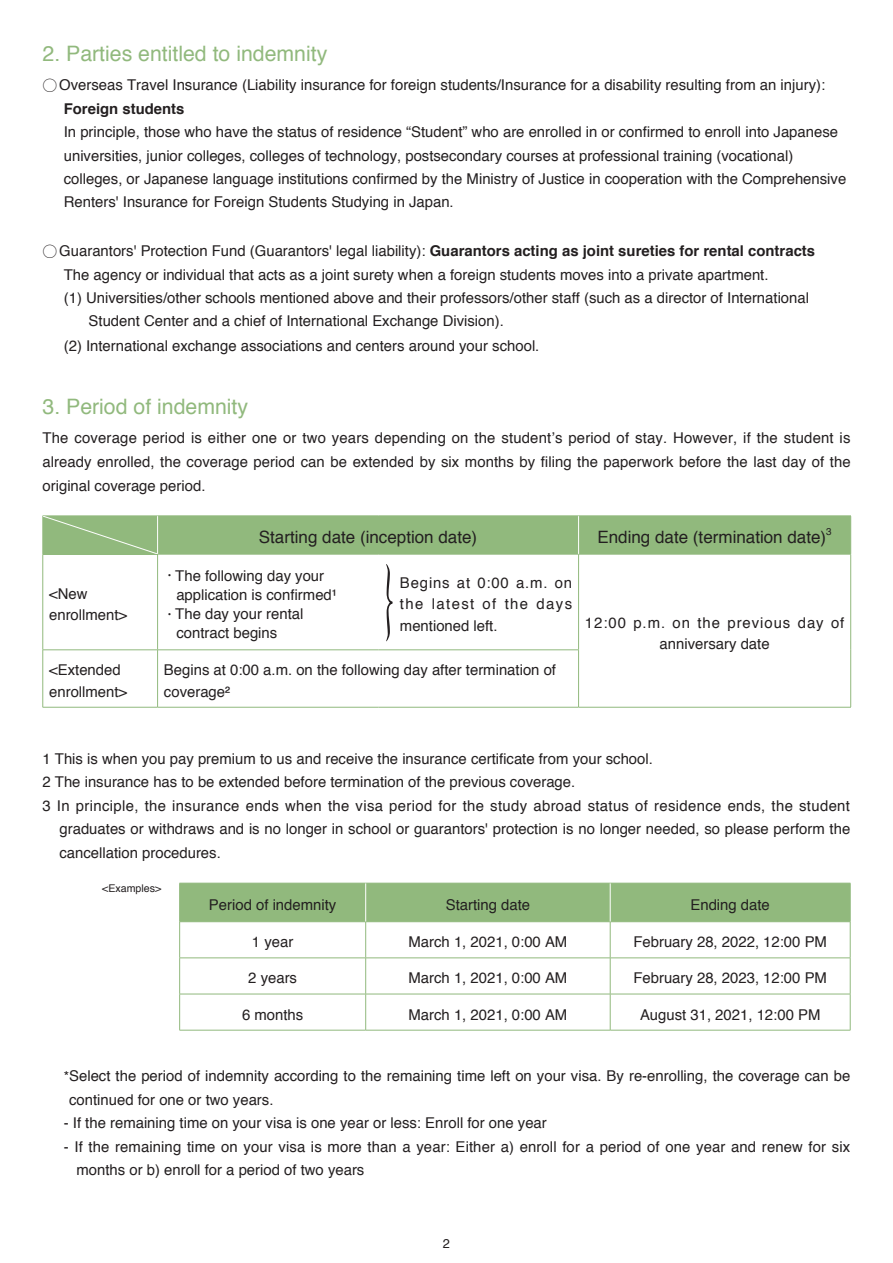
<style>
.page{position:relative;width:893px;height:1263px;background:#fff}
.page>*{position:absolute;margin:0;border:0;box-sizing:border-box;transform-origin:0 0}
.t1{font:21.3px "Helvetica";color:#91b97d}
.t2{font:16.95px "Helvetica";color:#231f20}
.t3{font:14.85px/23.4px "Helvetica";color:#231f20}
.t4{font:14.85px "Helvetica";letter-spacing:.025em;color:#231f20}
.t5{font:14.85px/21.3px "Helvetica";letter-spacing:.065em;color:#231f20;text-align:center}
.t6{font:12.75px "Helvetica";color:#231f20}
.t7{font:10.65px "Helvetica";color:#231f20}
.t8{font:9.9px "Helvetica";color:#231f20}
.s1{font-family:"Koz Go Pro";font-weight:300}
.s2{font-weight:700}
.s3{font-family:"Koz Min Pr 6 N";font-size:12.75px}
.s4{font-size:13.8px}
</style>
<div class="page">
<hr style="left:43px;top:554px;width:1px;height:95px;background:#91b97d">
<hr style="left:157px;top:554px;width:1px;height:95px;background:#91b97d">
<hr style="left:578px;top:554px;width:1px;height:95px;background:#91b97d">
<hr style="left:850px;top:554px;width:1px;height:96px;background:#91b97d">
<hr style="left:850px;top:650px;width:1px;height:57px;background:#91b97d">
<hr style="left:43px;top:650px;width:1px;height:57px;background:#91b97d">
<hr style="left:43px;top:649px;width:115px;height:1px;background:#91b97d">
<hr style="left:158px;top:649px;width:221px;height:1px;background:#91b97d">
<svg style="left:379px;top:649px;width:21px;height:1px"></svg>
<hr style="left:400px;top:649px;width:179px;height:1px;background:#91b97d">
<hr style="left:157px;top:650px;width:1px;height:57px;background:#91b97d">
<hr style="left:43px;top:707px;width:115px;height:1px;background:#91b97d">
<hr style="left:158px;top:707px;width:221px;height:1px;background:#91b97d">
<svg style="left:379px;top:707px;width:21px;height:1px"></svg>
<hr style="left:400px;top:707px;width:179px;height:1px;background:#91b97d">
<hr style="left:578px;top:650px;width:1px;height:57px;background:#91b97d">
<hr style="left:579px;top:707px;width:272px;height:1px;background:#91b97d">
<div style="left:43px;top:516px;width:808px;height:39px;background:#91b97d"></div>
<svg style="left:386px;top:564px;width:7px;height:77px"></svg>
<div style="left:180px;top:884px;width:670px;height:37px;background:#91b97d"></div>
<hr style="left:179px;top:883px;width:1px;height:38px;background:#91b97d">
<hr style="left:179px;top:883px;width:187px;height:1px;background:#91b97d">
<hr style="left:366px;top:883px;width:244px;height:1px;background:#91b97d">
<hr style="left:610px;top:883px;width:240px;height:1px;background:#91b97d">
<hr style="left:850px;top:883px;width:1px;height:38px;background:#91b97d">
<hr style="left:179px;top:922px;width:1px;height:36px;background:#91b97d">
<hr style="left:179px;top:921px;width:187px;height:1px;background:#91b97d">
<hr style="left:366px;top:921px;width:244px;height:1px;background:#91b97d">
<hr style="left:610px;top:921px;width:240px;height:1px;background:#91b97d">
<hr style="left:365px;top:922px;width:1px;height:36px;background:#91b97d">
<hr style="left:610px;top:922px;width:1px;height:36px;background:#91b97d">
<hr style="left:850px;top:922px;width:1px;height:36px;background:#91b97d">
<hr style="left:179px;top:958px;width:1px;height:36px;background:#91b97d">
<hr style="left:179px;top:994px;width:1px;height:36px;background:#91b97d">
<hr style="left:179px;top:958px;width:187px;height:1px;background:#91b97d">
<hr style="left:366px;top:958px;width:244px;height:1px;background:#91b97d">
<hr style="left:610px;top:958px;width:240px;height:1px;background:#91b97d">
<hr style="left:365px;top:958px;width:1px;height:36px;background:#91b97d">
<hr style="left:610px;top:958px;width:1px;height:36px;background:#91b97d">
<hr style="left:850px;top:958px;width:1px;height:36px;background:#91b97d">
<hr style="left:365px;top:994px;width:1px;height:36px;background:#91b97d">
<hr style="left:610px;top:994px;width:1px;height:36px;background:#91b97d">
<hr style="left:850px;top:994px;width:1px;height:36px;background:#91b97d">
<hr style="left:179px;top:994px;width:187px;height:1px;background:#91b97d">
<hr style="left:366px;top:994px;width:244px;height:1px;background:#91b97d">
<hr style="left:610px;top:994px;width:240px;height:1px;background:#91b97d">
<hr style="left:179px;top:1030px;width:187px;height:1px;background:#91b97d">
<hr style="left:366px;top:1030px;width:244px;height:1px;background:#91b97d">
<hr style="left:610px;top:1030px;width:240px;height:1px;background:#91b97d">
<hr style="left:365px;top:883px;width:1px;height:38px;background:#fff">
<hr style="left:610px;top:883px;width:1px;height:38px;background:#fff">
<h1 class="t1" style="left:43px;top:40px;width:286px">2. Parties entitled to indemnity</h1>
<p class="t3" style="left:64px;top:73px;width:763px;text-indent:-21px"><span class="s1">○</span>Overseas Travel Insurance (Liability insurance for foreign students/Insurance for a disability resulting from an injury):<br><span class="s2">Foreign students</span></p>
<p class="t3" style="left:64px;top:120px;width:784px">In principle, those who have the status of residence “Student” who are enrolled in or confirmed to enroll into Japanese universities, junior colleges, colleges of technology, postsecondary courses at professional training (vocational) colleges, or Japanese language institutions confirmed by the Ministry of Justice in cooperation with the Comprehensive Renters' Insurance for Foreign Students Studying in Japan.</p>
<p class="t3" style="left:43px;top:239px;width:774px"><span class="s1">○</span>Guarantors' Protection Fund (Guarantors' legal liability): <span class="s2">Guarantors acting as joint sureties for rental contracts</span></p>
<p class="t3" style="left:64px;top:262px;width:706px">The agency or individual that acts as a joint surety when a foreign students moves into a private apartment.</p>
<p class="t3" style="left:64px;top:286px;width:747px">(1) Universities/other schools mentioned above and their professors/other staff (such as a director of International</p>
<p class="t3" style="left:89px;top:309px;width:417px">Student Center and a chief of International Exchange Division).</p>
<p class="t3" style="left:64px;top:334px;width:477px">(2) International exchange associations and centers around your school.</p>
<h1 class="t1" style="left:43px;top:393px;width:207px">3. Period of indemnity</h1>
<p class="t3" style="left:43px;top:426px;width:810px;line-height:23.9px;text-align:justify">The coverage period is either one or two years depending on the student’s period of stay. However, if the student is already enrolled, the coverage period can be extended by six months by filing the paperwork before the last day of the original coverage period.</p>
<p class="t2" style="left:259px;top:527px;width:220px">Starting date (inception date)</p>
<p class="t2" style="left:597px;top:527px;width:230px">Ending date (termination date)</p>
<p class="t8" style="left:826px;top:525px;width:7px">3</p>
<p class="t3" style="left:49px;top:583px;width:80px;line-height:21.3px">&lt;New enrollment&gt;</p>
<p class="t3" style="left:168px;top:563px;width:158px"><span class="s3">·</span> The following day your</p>
<p class="t3" style="left:176px;top:583px;width:162px">application is confirmed¹</p>
<p class="t3" style="left:168px;top:602px;width:138px"><span class="s3">·</span> The day your rental</p>
<p class="t3" style="left:176px;top:621px;width:102px">contract begins</p>
<p class="t3" style="left:400px;top:572px;width:174px;line-height:21.3px;text-align:justify">Begins at 0:00 a.m. on the latest of the days mentioned left.</p>
<p class="t3" style="left:49px;top:659px;width:80px;line-height:21.3px">&lt;Extended enrollment&gt;</p>
<p class="t3" style="left:164px;top:659px;width:394px;line-height:21.3px">Begins at 0:00 a.m. on the following day after termination of coverage²</p>
<p class="t5" style="left:585px;top:611px;width:261px">12:00 p.m. on the previous day of anniversary date</p>
<p class="t3" style="left:43px;top:746px;width:612px">1 This is when you pay premium to us and receive the insurance certificate from your school.</p>
<p class="t3" style="left:43px;top:770px;width:534px">2 The insurance has to be extended before termination of the previous coverage.</p>
<p class="t4" style="left:43px;top:796px;width:809px">3 In principle, the insurance ends when the visa period for the study abroad status of residence ends, the student</p>
<p class="t3" style="left:60px;top:817px;width:792px">graduates or withdraws and is no longer in school or guarantors' protection is no longer needed, so please perform the</p>
<p class="t3" style="left:60px;top:841px;width:163px">cancellation procedures.</p>
<p class="t7" style="left:102px;top:882px;width:61px">&lt;Examples&gt;</p>
<p class="t3" style="left:209px;top:893px;width:129px">Period of indemnity</p>
<p class="t3" style="left:446px;top:893px;width:86px">Starting date</p>
<p class="t3" style="left:690px;top:893px;width:81px">Ending date</p>
<p class="t3" style="left:252px;top:930px;width:43px">1 year</p>
<p class="t3" style="left:408px;top:930px;width:160px">March 1, 2021, 0:00 AM</p>
<p class="t3" style="left:633px;top:930px;width:195px">February 28, 2022, 12:00 PM</p>
<p class="t3" style="left:248px;top:966px;width:50px">2 years</p>
<p class="t3" style="left:408px;top:966px;width:160px">March 1, 2021, 0:00 AM</p>
<p class="t3" style="left:633px;top:966px;width:195px">February 28, 2023, 12:00 PM</p>
<p class="t3" style="left:242px;top:1002px;width:63px">6 months</p>
<p class="t3" style="left:408px;top:1002px;width:160px">March 1, 2021, 0:00 AM</p>
<p class="t3" style="left:640px;top:1002px;width:182px">August 31, 2021, 12:00 PM</p>
<p class="t3" style="left:69px;top:1064px;width:783px;text-indent:-5px"><span class="s4">*</span>Select the period of indemnity according to the remaining time left on your visa. By re-enrolling, the coverage can be continued for one or two years.</p>
<p class="t3" style="left:64px;top:1111px;width:485px">- If the remaining time on your visa is one year or less: Enroll for one year</p>
<p class="t3" style="left:77px;top:1134px;width:775px;text-indent:-13px">- If the remaining time on your visa is more than a year: Either a) enroll for a period of one year and renew for six months or b) enroll for a period of two years</p>
<p class="t6" style="left:443px;top:1235px;width:9px">2</p>
</div>
